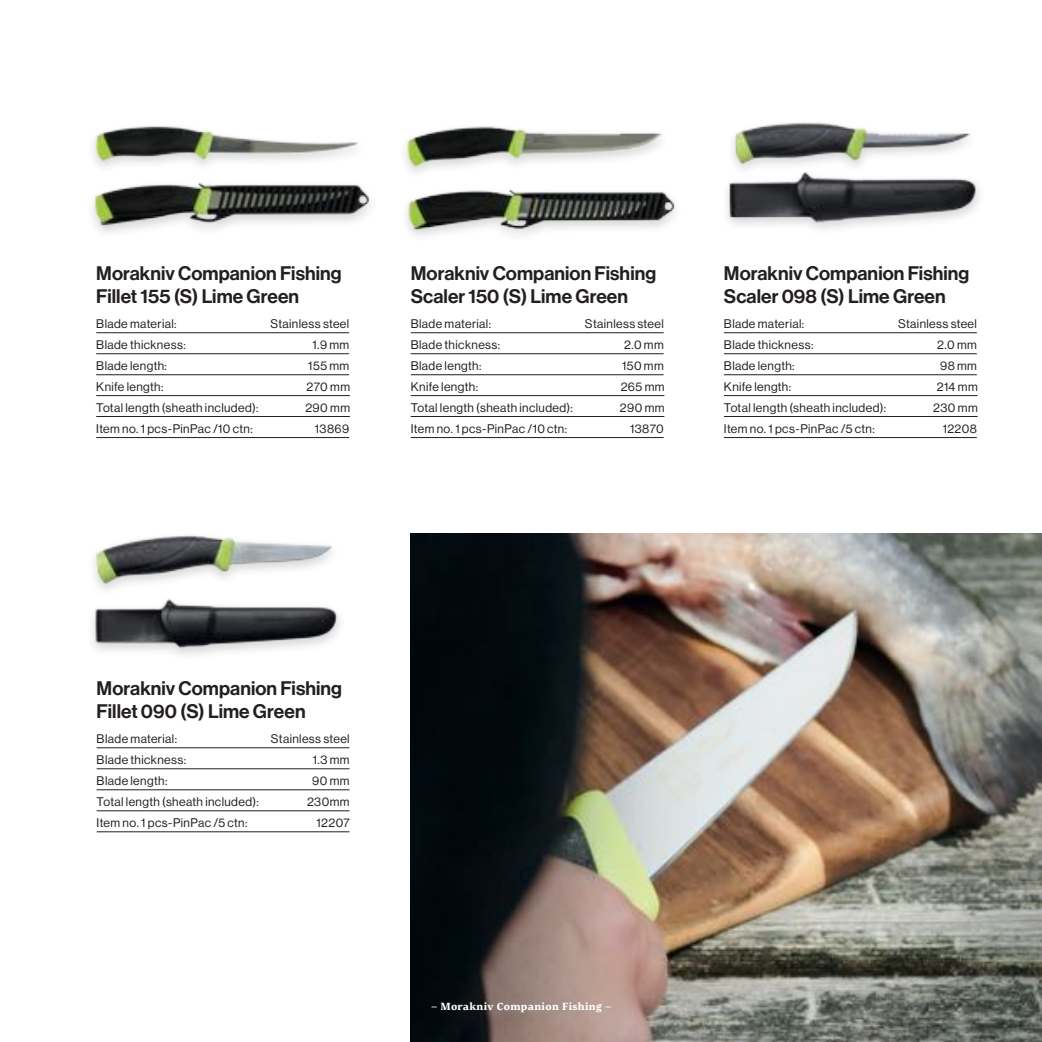
<style>
.page{position:relative;width:1042px;height:1042px;background:#fff}
.page>*{position:absolute;margin:0;border:0;box-sizing:border-box;transform-origin:0 0}
.t1{font:19.25px/23.1px "N Haas Grotesk DS Pro 65 Md";letter-spacing:.005em;color:#231f20}
.t2{font:12.25px "N Haas Grotesk DS Pro 55 Rg";letter-spacing:.035em;color:#231f20}
.t3{font:800 10.5px "Sastre";letter-spacing:.03em;color:#fff}
</style>
<div class="page">
<img style="left:411px;top:533px;width:631px;height:509px">
<img style="left:93px;top:126px;width:266px;height:41px">
<img style="left:405px;top:126px;width:257px;height:47px">
<img style="left:92px;top:183px;width:278px;height:50px">
<img style="left:406px;top:189px;width:269px;height:47px">
<img style="left:732px;top:122px;width:239px;height:43px">
<img style="left:727px;top:165px;width:253px;height:61px">
<hr style="left:411px;top:332px;width:252px;height:1px;background:#231f20">
<hr style="left:411px;top:353px;width:252px;height:1px;background:#231f20">
<hr style="left:411px;top:374px;width:252px;height:1px;background:#231f20">
<hr style="left:411px;top:395px;width:253px;height:1px;background:#231f20">
<hr style="left:411px;top:416px;width:253px;height:1px;background:#231f20">
<hr style="left:411px;top:437px;width:252px;height:1px;background:#231f20">
<hr style="left:96px;top:332px;width:253px;height:1px;background:#231f20">
<hr style="left:96px;top:353px;width:253px;height:1px;background:#231f20">
<hr style="left:96px;top:374px;width:253px;height:1px;background:#231f20">
<hr style="left:96px;top:395px;width:254px;height:1px;background:#231f20">
<hr style="left:96px;top:416px;width:254px;height:1px;background:#231f20">
<hr style="left:96px;top:437px;width:253px;height:1px;background:#231f20">
<hr style="left:724px;top:332px;width:253px;height:1px;background:#231f20">
<hr style="left:724px;top:353px;width:253px;height:1px;background:#231f20">
<hr style="left:724px;top:374px;width:253px;height:1px;background:#231f20">
<hr style="left:724px;top:395px;width:253px;height:1px;background:#231f20">
<hr style="left:724px;top:416px;width:253px;height:1px;background:#231f20">
<hr style="left:724px;top:437px;width:253px;height:1px;background:#231f20">
<img style="left:94px;top:535px;width:238px;height:52px">
<img style="left:93px;top:599px;width:247px;height:53px">
<hr style="left:97px;top:747px;width:252px;height:1px;background:#231f20">
<hr style="left:97px;top:768px;width:252px;height:1px;background:#231f20">
<hr style="left:97px;top:789px;width:252px;height:1px;background:#231f20">
<hr style="left:97px;top:810px;width:252px;height:1px;background:#231f20">
<hr style="left:97px;top:831px;width:252px;height:1px;background:#231f20">
<h1 class="t1" style="left:96px;top:262px;width:247px">Morakniv Companion Fishing<br>Fillet 155 (S) Lime Green</h1>
<p class="t2" style="left:96px;top:317px;width:82px">Blade material:</p>
<p class="t2" style="left:270px;top:317px;width:80px">Stainless steel</p>
<p class="t2" style="left:96px;top:338px;width:91px">Blade thickness:</p>
<p class="t2" style="left:312px;top:338px;width:38px">1.9 mm</p>
<p class="t2" style="left:96px;top:359px;width:72px">Blade length:</p>
<p class="t2" style="left:308px;top:359px;width:43px">155 mm</p>
<p class="t2" style="left:96px;top:379px;width:69px">Knife length:</p>
<p class="t2" style="left:307px;top:379px;width:45px">270 mm</p>
<p class="t2" style="left:96px;top:400px;width:164px">Total length (sheath included):</p>
<p class="t2" style="left:305px;top:400px;width:46px">290 mm</p>
<p class="t2" style="left:96px;top:421px;width:158px">Item no. 1 pcs-PinPac /10 ctn:</p>
<p class="t2" style="left:315px;top:421px;width:36px">13869</p>
<h1 class="t1" style="left:411px;top:262px;width:247px">Morakniv Companion Fishing<br>Scaler 150 (S) Lime Green</h1>
<p class="t2" style="left:411px;top:317px;width:82px">Blade material:</p>
<p class="t2" style="left:585px;top:317px;width:80px">Stainless steel</p>
<p class="t2" style="left:411px;top:338px;width:91px">Blade thickness:</p>
<p class="t2" style="left:624px;top:338px;width:41px">2.0 mm</p>
<p class="t2" style="left:411px;top:359px;width:72px">Blade length:</p>
<p class="t2" style="left:622px;top:359px;width:43px">150 mm</p>
<p class="t2" style="left:411px;top:379px;width:69px">Knife length:</p>
<p class="t2" style="left:621px;top:379px;width:45px">265 mm</p>
<p class="t2" style="left:411px;top:400px;width:164px">Total length (sheath included):</p>
<p class="t2" style="left:620px;top:400px;width:46px">290 mm</p>
<p class="t2" style="left:411px;top:421px;width:158px">Item no. 1 pcs-PinPac /10 ctn:</p>
<p class="t2" style="left:630px;top:421px;width:35px">13870</p>
<h1 class="t1" style="left:724px;top:262px;width:247px">Morakniv Companion Fishing<br>Scaler 098 (S) Lime Green</h1>
<p class="t2" style="left:724px;top:317px;width:82px">Blade material:</p>
<p class="t2" style="left:898px;top:317px;width:80px">Stainless steel</p>
<p class="t2" style="left:724px;top:338px;width:91px">Blade thickness:</p>
<p class="t2" style="left:937px;top:338px;width:41px">2.0 mm</p>
<p class="t2" style="left:724px;top:359px;width:72px">Blade length:</p>
<p class="t2" style="left:940px;top:359px;width:38px">98 mm</p>
<p class="t2" style="left:724px;top:379px;width:69px">Knife length:</p>
<p class="t2" style="left:937px;top:379px;width:42px">214 mm</p>
<p class="t2" style="left:724px;top:400px;width:164px">Total length (sheath included):</p>
<p class="t2" style="left:933px;top:400px;width:46px">230 mm</p>
<p class="t2" style="left:724px;top:421px;width:152px">Item no. 1 pcs-PinPac /5 ctn:</p>
<p class="t2" style="left:942px;top:421px;width:36px">12208</p>
<h1 class="t1" style="left:97px;top:677px;width:247px">Morakniv Companion Fishing<br>Fillet 090 (S) Lime Green</h1>
<p class="t2" style="left:97px;top:731px;width:82px">Blade material:</p>
<p class="t2" style="left:271px;top:731px;width:80px">Stainless steel</p>
<p class="t2" style="left:97px;top:752px;width:91px">Blade thickness:</p>
<p class="t2" style="left:313px;top:752px;width:38px">1.3 mm</p>
<p class="t2" style="left:97px;top:773px;width:72px">Blade length:</p>
<p class="t2" style="left:312px;top:773px;width:39px">90 mm</p>
<p class="t2" style="left:97px;top:794px;width:164px">Total length (sheath included):</p>
<p class="t2" style="left:307px;top:794px;width:44px">230mm</p>
<p class="t2" style="left:97px;top:815px;width:152px">Item no. 1 pcs-PinPac /5 ctn:</p>
<p class="t2" style="left:317px;top:815px;width:35px">12207</p>
<p class="t3" style="left:431px;top:999px;width:182px">– Morakniv Companion Fishing –</p>
</div>
